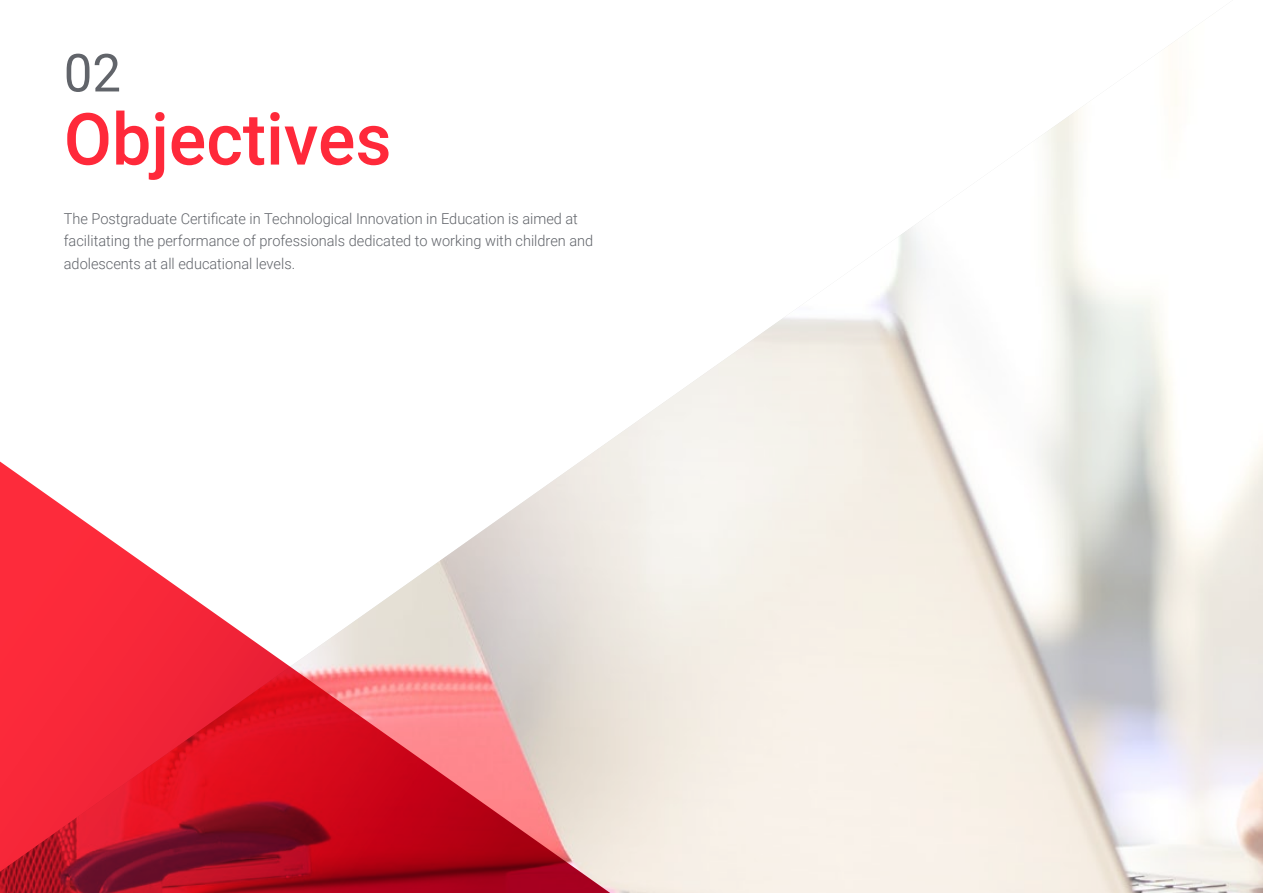
<style>
.page{position:relative;width:1263px;height:893px;background:#fff}
.page>*{position:absolute;margin:0;border:0;box-sizing:border-box;transform-origin:0 0}
.t1{font:500 72px "Roboto";color:#ff293a}
.t2{font:52.5px "Roboto";color:#61646a}
.t3{font:300 15px/22.5px "Roboto";color:#61646a}
</style>
<div class="page">
<img style="left:602px;top:36px;width:661px;height:857px">
<svg style="left:0;top:446px;width:640px;height:447px"></svg>
<h2 class="t2" style="left:64px;top:36px;width:59px">02</h2>
<h1 class="t1" style="left:64px;top:89px;width:329px">Objectives</h1>
<p class="t3" style="left:64px;top:207px;width:531px">The Postgraduate Certificate in Technological Innovation in Education is aimed at facilitating the performance of professionals dedicated to working with children and adolescents at all educational levels.</p>
</div>
